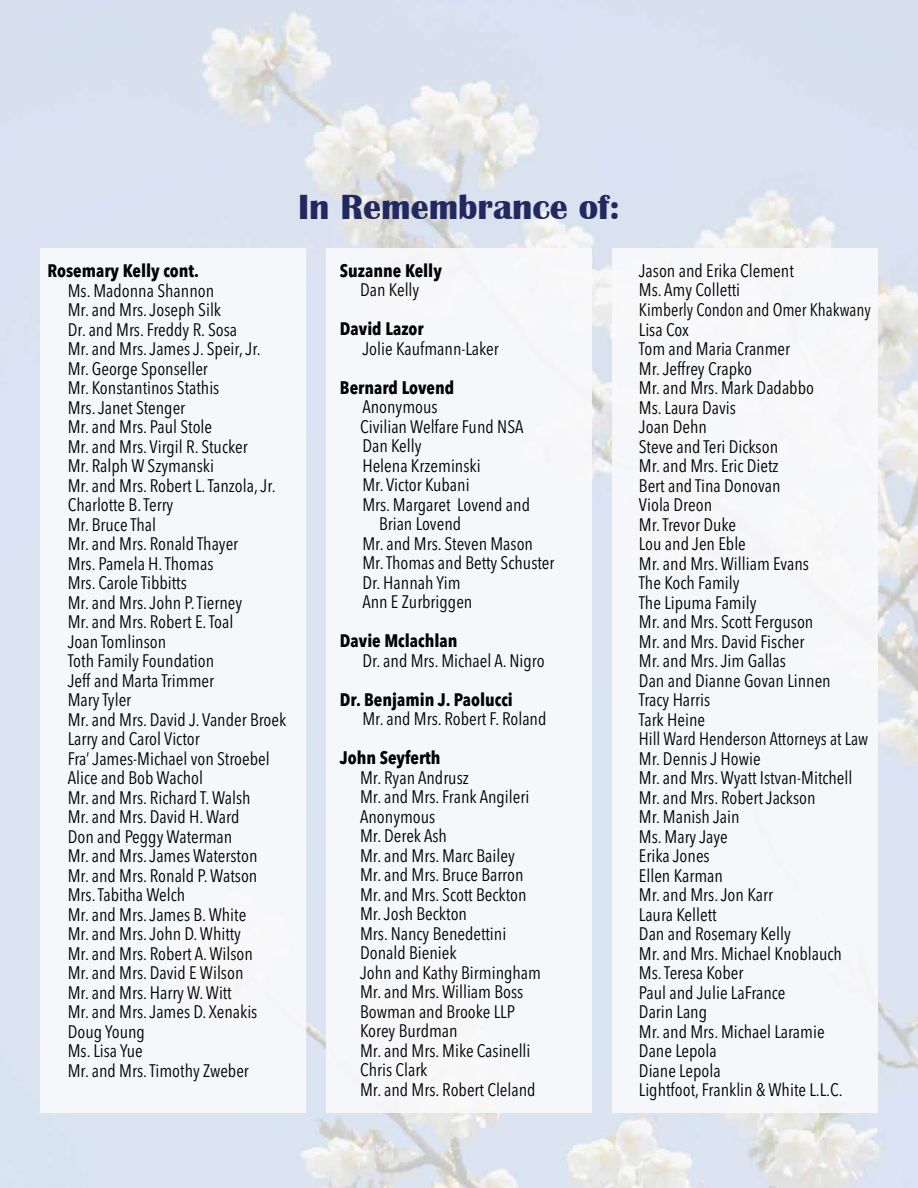
<style>
.page{position:relative;width:918px;height:1188px;background:#fff}
.page>*{position:absolute;margin:0;border:0;box-sizing:border-box;transform-origin:0 0}
.t1{font:700 36px "Britannic";color:#222961}
.t2{font:condensed 18px/19.5px "Avenir Next LT Pro";color:#000}
.t3{font:700 condensed 18px "Avenir Next LT Pro";color:#000}
</style>
<div class="page">
<img style="left:0;top:0;width:918px;height:1188px">
<div style="left:40px;top:248px;width:266px;height:864px;background:#fafafc"></div>
<div style="left:326px;top:248px;width:266px;height:864px;background:#fafafc"></div>
<div style="left:612px;top:248px;width:266px;height:864px;background:#fafafc"></div>
<h1 class="t1" style="left:298px;top:187px;width:323px">In Remembrance of:</h1>
<p class="t3" style="left:48px;top:260px;width:153px">Rosemary Kelly cont.</p>
<p class="t2" style="left:68px;top:281px;width:220px">Ms. Madonna Shannon<br>Mr. and Mrs. Joseph Silk<br>Dr. and Mrs. Freddy R. Sosa<br>Mr. and Mrs. James J. Speir, Jr.<br>Mr. George Sponseller<br>Mr. Konstantinos Stathis<br>Mrs. Janet Stenger<br>Mr. and Mrs. Paul Stole<br>Mr. and Mrs. Virgil R. Stucker<br>Mr. Ralph W Szymanski<br>Mr. and Mrs. Robert L. Tanzola, Jr.<br>Charlotte B. Terry<br>Mr. Bruce Thal<br>Mr. and Mrs. Ronald Thayer<br>Mrs. Pamela H. Thomas<br>Mrs. Carole Tibbitts<br>Mr. and Mrs. John P. Tierney<br>Mr. and Mrs. Robert E. Toal<br>Joan Tomlinson<br>Toth Family Foundation<br>Jeff and Marta Trimmer<br>Mary Tyler<br>Mr. and Mrs. David J. Vander Broek<br>Larry and Carol Victor<br>Fra’ James-Michael von Stroebel<br>Alice and Bob Wachol<br>Mr. and Mrs. Richard T. Walsh<br>Mr. and Mrs. David H. Ward<br>Don and Peggy Waterman<br>Mr. and Mrs. James Waterston<br>Mr. and Mrs. Ronald P. Watson<br>Mrs. Tabitha Welch<br>Mr. and Mrs. James B. White<br>Mr. and Mrs. John D. Whitty<br>Mr. and Mrs. Robert A. Wilson<br>Mr. and Mrs. David E Wilson<br>Mr. and Mrs. Harry W. Witt<br>Mr. and Mrs. James D. Xenakis<br>Doug Young<br>Ms. Lisa Yue<br>Mr. and Mrs. Timothy Zweber</p>
<p class="t3" style="left:340px;top:260px;width:104px">Suzanne Kelly</p>
<p class="t2" style="left:360px;top:280px;width:61px">Dan Kelly</p>
<p class="t3" style="left:340px;top:318px;width:85px">David Lazor</p>
<p class="t2" style="left:362px;top:339px;width:138px">Jolie Kaufmann-Laker</p>
<p class="t3" style="left:340px;top:377px;width:116px">Bernard Lovend</p>
<p class="t2" style="left:362px;top:397px;width:77px">Anonymous</p>
<p class="t2" style="left:360px;top:417px;width:165px">Civilian Welfare Fund NSA</p>
<p class="t2" style="left:362px;top:436px;width:61px">Dan Kelly</p>
<p class="t2" style="left:362px;top:456px;width:120px">Helena Krzeminski</p>
<p class="t2" style="left:362px;top:475px;width:109px">Mr. Victor Kubani</p>
<p class="t2" style="left:362px;top:495px;width:169px">Mrs. Margaret Lovend and</p>
<p class="t2" style="left:379px;top:514px;width:84px">Brian Lovend</p>
<p class="t2" style="left:362px;top:534px;width:172px">Mr. and Mrs. Steven Mason</p>
<p class="t2" style="left:362px;top:553px;width:194px">Mr. Thomas and Betty Schuster</p>
<p class="t2" style="left:362px;top:573px;width:100px">Dr. Hannah Yim</p>
<p class="t2" style="left:362px;top:592px;width:112px">Ann E Zurbriggen</p>
<p class="t3" style="left:340px;top:630px;width:119px">Davie Mclachlan</p>
<p class="t2" style="left:362px;top:651px;width:184px">Dr. and Mrs. Michael A. Nigro</p>
<p class="t3" style="left:340px;top:688px;width:174px">Dr. Benjamin J. Paolucci</p>
<p class="t2" style="left:362px;top:709px;width:186px">Mr. and Mrs. Robert F. Roland</p>
<p class="t3" style="left:340px;top:747px;width:102px">John Seyferth</p>
<p class="t2" style="left:360px;top:768px;width:182px">Mr. Ryan Andrusz<br>Mr. and Mrs. Frank Angileri<br>Anonymous<br>Mr. Derek Ash<br>Mr. and Mrs. Marc Bailey<br>Mr. and Mrs. Bruce Barron<br>Mr. and Mrs. Scott Beckton<br>Mr. Josh Beckton<br>Mrs. Nancy Benedettini<br>Donald Bieniek<br>John and Kathy Birmingham<br>Mr. and Mrs. William Boss<br>Bowman and Brooke LLP<br>Korey Burdman<br>Mr. and Mrs. Mike Casinelli<br>Chris Clark<br>Mr. and Mrs. Robert Cleland</p>
<p class="t2" style="left:639px;top:261px;width:233px">Jason and Erika Clement<br>Ms. Amy Colletti<br>Kimberly Condon and Omer Khakwany<br>Lisa Cox<br>Tom and Maria Cranmer<br>Mr. Jeffrey Crapko<br>Mr. and Mrs. Mark Dadabbo<br>Ms. Laura Davis<br>Joan Dehn<br>Steve and Teri Dickson<br>Mr. and Mrs. Eric Dietz<br>Bert and Tina Donovan<br>Viola Dreon<br>Mr. Trevor Duke<br>Lou and Jen Eble<br>Mr. and Mrs. William Evans<br>The Koch Family<br>The Lipuma Family<br>Mr. and Mrs. Scott Ferguson<br>Mr. and Mrs. David Fischer<br>Mr. and Mrs. Jim Gallas<br>Dan and Dianne Govan Linnen<br>Tracy Harris<br>Tark Heine<br>Hill Ward Henderson Attorneys at Law<br>Mr. Dennis J Howie<br>Mr. and Mrs. Wyatt Istvan-Mitchell<br>Mr. and Mrs. Robert Jackson<br>Mr. Manish Jain<br>Ms. Mary Jaye<br>Erika Jones<br>Ellen Karman<br>Mr. and Mrs. Jon Karr<br>Laura Kellett<br>Dan and Rosemary Kelly<br>Mr. and Mrs. Michael Knoblauch<br>Ms. Teresa Kober<br>Paul and Julie LaFrance<br>Darin Lang<br>Mr. and Mrs. Michael Laramie<br>Dane Lepola<br>Diane Lepola<br>Lightfoot, Franklin &amp; White L.L.C.</p>
</div>
